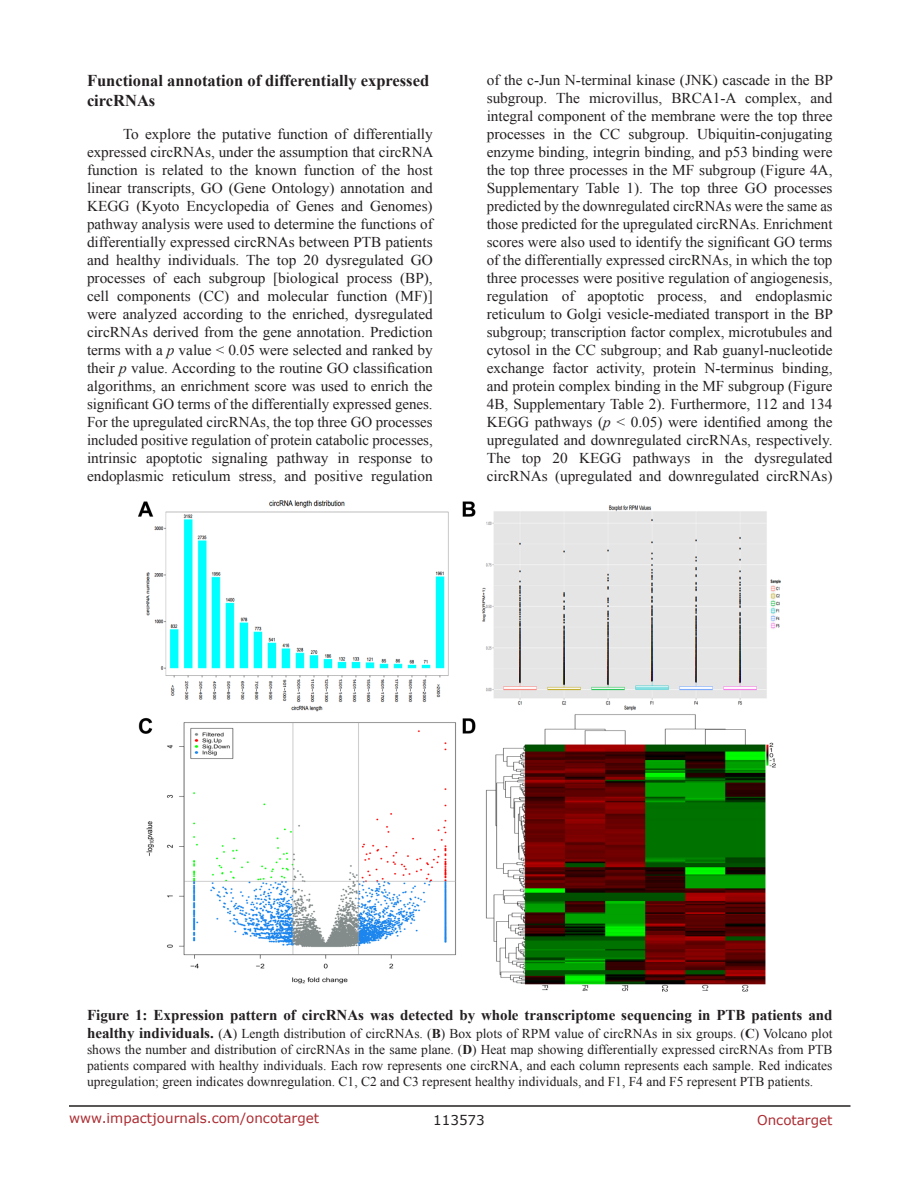
<style>
.page{position:relative;width:918px;height:1188px;background:#fff}
.page>*{position:absolute;margin:0;border:0;box-sizing:border-box;transform-origin:0 0}
.SubHeading_middle{font:700 16.5px/19.8px "Times New Roman";color:#231f20}
.BodyText{font:15px/18px "Times New Roman";color:#231f20;text-align:justify}
.FigureText{font:700 15px "Times New Roman";color:#231f20}
.FigureText-2{font:13.5px/16.2px "Times New Roman";color:#231f20;text-align:justify}
.t1{font:13.5px "Verdana";color:#ac2b31}
.t2{font:13.5px "Verdana";color:#231f20}
.s1{font-style:italic}
.s2{font-weight:700;font-size:15px}
.s3{font-weight:700}
</style>
<div class="page">
<hr style="left:69px;top:1105px;width:781px;height:2px;background:#231f20">
<img style="left:139px;top:501px;width:642px;height:491px">
<p class="SubHeading_middle" style="left:87px;top:70px;width:344px">Functional annotation of differentially expressed circRNAs</p>
<p class="BodyText" style="left:87px;top:125px;width:348px;text-indent:36px">To explore the putative function of differentially expressed circRNAs, under the assumption that circRNA function is related to the known function of the host linear transcripts, GO (Gene Ontology) annotation and KEGG (Kyoto Encyclopedia of Genes and Genomes) pathway analysis were used to determine the functions of differentially expressed circRNAs between PTB patients and healthy individuals. The top 20 dysregulated GO processes of each subgroup [biological process (BP), cell components (CC) and molecular function (MF)] were analyzed according to the enriched, dysregulated circRNAs derived from the gene annotation. Prediction terms with a <span class="s1">p</span> value &lt; 0.05 were selected and ranked by their <span class="s1">p</span> value. According to the routine GO classification algorithms, an enrichment score was used to enrich the significant GO terms of the differentially expressed genes.<br>For the upregulated circRNAs, the top three GO processes included positive regulation of protein catabolic processes, intrinsic apoptotic signaling pathway in response to endoplasmic reticulum stress, and positive regulation</p>
<p class="BodyText" style="left:487px;top:71px;width:348px">of the c-Jun N-terminal kinase (JNK) cascade in the BP subgroup. The microvillus, BRCA1-A complex, and integral component of the membrane were the top three processes in the CC subgroup. Ubiquitin-conjugating enzyme binding, integrin binding, and p53 binding were the top three processes in the MF subgroup (Figure 4A, Supplementary Table 1). The top three GO processes predicted by the downregulated circRNAs were the same as those predicted for the upregulated circRNAs. Enrichment scores were also used to identify the significant GO terms of the differentially expressed circRNAs, in which the top three processes were positive regulation of angiogenesis, regulation of apoptotic process, and endoplasmic reticulum to Golgi vesicle-mediated transport in the BP subgroup; transcription factor complex, microtubules and cytosol in the CC subgroup; and Rab guanyl-nucleotide exchange factor activity, protein N-terminus binding, and protein complex binding in the MF subgroup (Figure 4B, Supplementary Table 2). Furthermore, 112 and 134<br>KEGG pathways (<span class="s1">p</span> &lt; 0.05) were identified among the upregulated and downregulated circRNAs, respectively.<br>The top 20 KEGG pathways in the dysregulated circRNAs (upregulated and downregulated circRNAs)</p>
<p class="FigureText" style="left:87px;top:1004px;width:747px">Figure 1: Expression pattern of circRNAs was detected by whole transcriptome sequencing in PTB patients and</p>
<p class="FigureText-2" style="left:87px;top:1025px;width:747px"><span class="s2">healthy individuals.</span> (<span class="s3">A</span>) Length distribution of circRNAs. (<span class="s3">B</span>) Box plots of RPM value of circRNAs in six groups. (<span class="s3">C</span>) Volcano plot shows the number and distribution of circRNAs in the same plane. (<span class="s3">D</span>) Heat map showing differentially expressed circRNAs from PTB patients compared with healthy individuals. Each row represents one circRNA, and each column represents each sample. Red indicates upregulation; green indicates downregulation. C1, C2 and C3 represent healthy individuals, and F1, F4 and F5 represent PTB patients.</p>
<p class="t1" style="left:69px;top:1109px;width:252px">www.impactjournals.com/oncotarget</p>
<p class="t2" style="left:433px;top:1111px;width:53px">113573</p>
<p class="t1" style="left:757px;top:1111px;width:77px">Oncotarget</p>
</div>
